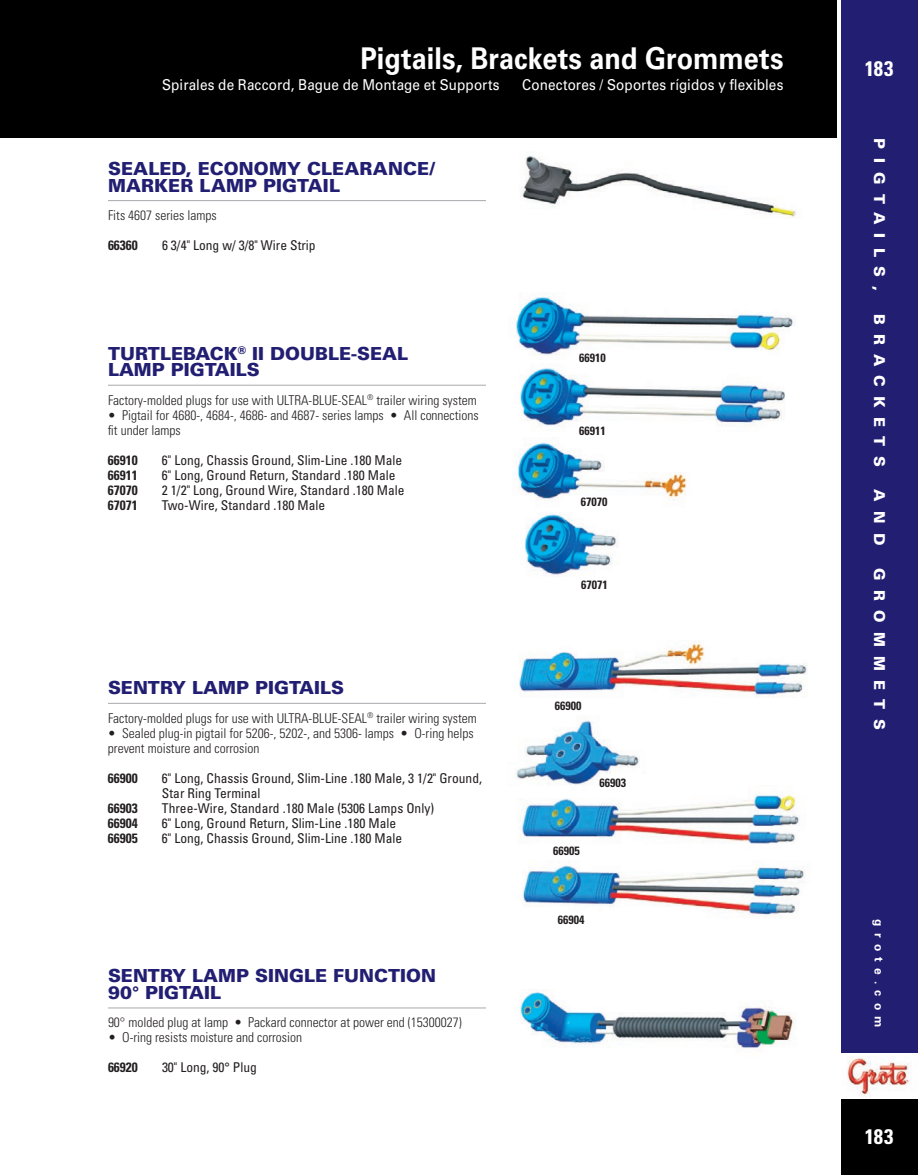
<style>
.page{position:relative;width:918px;height:1175px;background:#fff}
.page>*{position:absolute;margin:0;border:0;box-sizing:border-box;transform-origin:0 0}
.t1{font:700 30px "Univers LT Std";color:#fff;scale:.9 1}
.t2{font:700 condensed 21px "Univers LT Std";letter-spacing:.01em;color:#fff}
.t3{font:900 18px/16.5px "Univers LT Std";color:#221e72}
.t4{font:15px "Univers LT Std";letter-spacing:.01em;color:#fff;scale:.9 1}
.t5{font:900 15px "Univers LT Std";letter-spacing:.615em;color:#fff}
.t6{font:300 condensed 13.5px/15px "Univers LT Std";color:#231f20}
.t7{font:condensed 13.5px/15px "Univers LT Std";color:#231f20}
.t8{font:700 condensed 13.5px "Univers LT Std";color:#231f20}
.t9{font:700 condensed 12px "Univers LT Std";color:#231f20}
.t10{font:700 12px "Univers LT Std";letter-spacing:.52em;color:#fff}
</style>
<div class="page">
<div style="left:0;top:0;width:837px;height:138px;background:#000001"></div>
<div style="left:841px;top:0;width:77px;height:1174px;background:#221e72"></div>
<div style="left:841px;top:1098px;width:77px;height:76px;background:#000001"></div>
<div style="left:840px;top:1053px;width:78px;height:45px;background:#fff"></div>
<img style="left:847px;top:1056px;width:63px;height:41px">
<img style="left:520px;top:989px;width:276px;height:59px">
<img style="left:520px;top:155px;width:276px;height:63px">
<hr style="left:108px;top:200px;width:378px;height:1px;background:#a8a9ad">
<hr style="left:108px;top:385px;width:378px;height:1px;background:#a8a9ad">
<hr style="left:108px;top:703px;width:378px;height:1px;background:#a8a9ad">
<hr style="left:108px;top:1007px;width:378px;height:1px;background:#a8a9ad">
<img style="left:516px;top:293px;width:277px;height:63px">
<img style="left:520px;top:368px;width:265px;height:59px">
<img style="left:523px;top:860px;width:282px;height:58px">
<img style="left:519px;top:794px;width:281px;height:50px">
<img style="left:525px;top:514px;width:94px;height:63px">
<img style="left:514px;top:437px;width:173px;height:64px">
<img style="left:515px;top:718px;width:134px;height:80px">
<img style="left:519px;top:642px;width:288px;height:55px">
<h1 class="t1" style="left:361px;top:41px;width:471px">Pigtails, Brackets and Grommets</h1>
<p class="t4" style="left:162px;top:76px;width:376px">Spirales de Raccord, Bague de Montage et Supports</p>
<p class="t4" style="left:522px;top:76px;width:292px">Conectores / Soportes rígidos y flexibles</p>
<h3 class="t3" style="left:108px;top:160px;width:328px">SEALED, ECONOMY CLEARANCE/<br>MARKER LAMP</h3>
<h3 class="t3" style="left:263px;top:177px;width:77px">PIGTAIL</h3>
<p class="t6" style="left:108px;top:208px;width:110px">Fits 4607 series lamps</p>
<p class="t8" style="left:108px;top:237px;width:31px">66360</p>
<p class="t7" style="left:162px;top:238px;width:155px">6 3/4" Long w/ 3/8" Wire Strip</p>
<h3 class="t3" style="left:108px;top:345px;width:300px">TURTLEBACK<sup>®</sup> II DOUBLE-SEAL<br>LAMP PIGTAILS</h3>
<p class="t6" style="left:108px;top:392px;width:370px">Factory-molded plugs for use with ULTRA-BLUE-SEAL<sup>®</sup> trailer wiring system</p>
<p class="t6" style="left:108px;top:407px;width:372px">• Pigtail for 4680-, 4684-, 4686- and 4687- series lamps • All connections fit under lamps</p>
<p class="t8" style="left:108px;top:451px;width:31px">66910</p>
<p class="t7" style="left:162px;top:452px;width:242px">6" Long, Chassis Ground, Slim-Line .180 Male</p>
<p class="t8" style="left:108px;top:466px;width:31px">66911</p>
<p class="t7" style="left:162px;top:467px;width:235px">6" Long, Ground Return, Standard .180 Male</p>
<p class="t8" style="left:108px;top:481px;width:31px">67070</p>
<p class="t7" style="left:162px;top:482px;width:244px">2 1/2" Long, Ground Wire, Standard .180 Male</p>
<p class="t8" style="left:108px;top:496px;width:31px">67071</p>
<p class="t7" style="left:162px;top:497px;width:165px">Two-Wire, Standard .180 Male</p>
<h3 class="t3" style="left:108px;top:679px;width:238px">SENTRY LAMP PIGTAILS</h3>
<p class="t6" style="left:108px;top:710px;width:370px">Factory-molded plugs for use with ULTRA-BLUE-SEAL<sup>®</sup> trailer wiring system</p>
<p class="t6" style="left:108px;top:725px;width:367px">• Sealed plug-in pigtail for 5206-, 5202-, and 5306- lamps • O-ring helps prevent moisture and corrosion</p>
<p class="t8" style="left:108px;top:769px;width:31px">66900</p>
<p class="t7" style="left:162px;top:770px;width:322px">6" Long, Chassis Ground, Slim-Line .180 Male, 3 1/2" Ground,<br>Star Ring Terminal</p>
<p class="t8" style="left:108px;top:799px;width:31px">66903</p>
<p class="t7" style="left:162px;top:800px;width:274px">Three-Wire, Standard .180 Male (5306 Lamps Only)</p>
<p class="t8" style="left:108px;top:814px;width:31px">66904</p>
<p class="t7" style="left:162px;top:815px;width:236px">6" Long, Ground Return, Slim-Line .180 Male</p>
<p class="t8" style="left:108px;top:829px;width:31px">66905</p>
<p class="t7" style="left:162px;top:830px;width:242px">6" Long, Chassis Ground, Slim-Line .180 Male</p>
<h3 class="t3" style="left:108px;top:967px;width:330px">SENTRY LAMP SINGLE FUNCTION<br>90° PIGTAIL</h3>
<p class="t6" style="left:108px;top:1015px;width:355px">90° molded plug at lamp • Packard connector at power end (15300027)</p>
<p class="t6" style="left:108px;top:1030px;width:196px">• O-ring resists moisture and corrosion</p>
<p class="t8" style="left:108px;top:1059px;width:31px">66920</p>
<p class="t7" style="left:162px;top:1060px;width:96px">30" Long, 90° Plug</p>
<p class="t9" style="left:579px;top:351px;width:28px">66910</p>
<p class="t9" style="left:579px;top:423px;width:28px">66911</p>
<p class="t9" style="left:581px;top:495px;width:28px">67070</p>
<p class="t9" style="left:581px;top:577px;width:28px">67071</p>
<p class="t9" style="left:555px;top:698px;width:28px">66900</p>
<p class="t9" style="left:599px;top:775px;width:28px">66903</p>
<p class="t9" style="left:553px;top:843px;width:28px">66905</p>
<p class="t9" style="left:558px;top:912px;width:28px">66904</p>
<h2 class="t2" style="left:865px;top:56px;width:30px">183</h2>
<p class="t5" style="left:889px;top:138px;width:154px;rotate:90deg">PIGTAILS,</p>
<p class="t5" style="left:889px;top:314px;width:154px;rotate:90deg">BRACKETS</p>
<p class="t5" style="left:889px;top:489px;width:57px;rotate:90deg">AND</p>
<p class="t5" style="left:889px;top:568px;width:163px;rotate:90deg">GROMMETS</p>
<p class="t10" style="left:886px;top:919px;width:110px;rotate:90deg">grote.com</p>
<h2 class="t2" style="left:865px;top:1123px;width:30px">183</h2>
</div>
